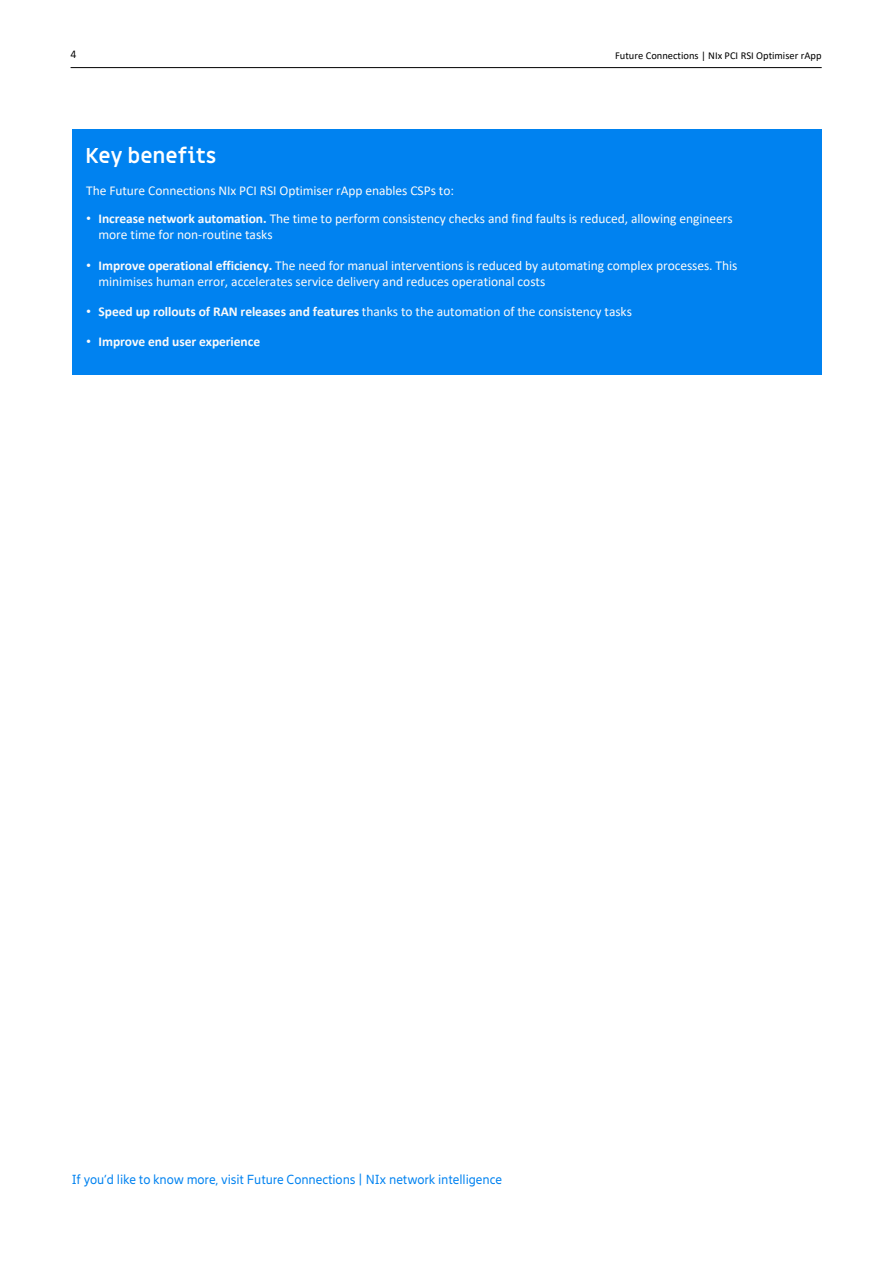
<style>
.page{position:relative;width:893px;height:1263px;background:#fff}
.page>*{position:absolute;margin:0;border:0;box-sizing:border-box;transform-origin:0 0}
.t1{font:700 21px "Miriam Libre";color:#fff}
.t2{font:13.5px/16.2px "Calibri";letter-spacing:-.005em;color:#fafafa}
.t3{font:700 13.5px "Calibri";letter-spacing:-.005em;color:#fafafa}
.t4{font:13.2px "Ericsson Hilda";letter-spacing:-.005em;color:#0082f0}
.t5{font:10.5px "Calibri";color:#000}
.t6{font:10.5px "Ericsson Hilda";color:#000}
.s1{font-family:"Ericsson Hilda"}
.s2{font-weight:700}
.s3{font-family:"Ericsson Hilda";font-weight:400}
.s4{font-style:inherit}
</style>
<div class="page">
<hr style="left:71px;top:67px;width:751px;height:1px;background:#000">
<div style="left:72px;top:129px;width:749px;height:245px;background:#0082f0"></div>
<p class="t6" style="left:71px;top:49px;width:7px">4</p>
<p class="t5" style="left:615px;top:48px;width:208px">Future Connections | NIx PCI RSI Optimiser rApp</p>
<h1 class="t1" style="left:85px;top:142px;width:132px">Key benefits</h1>
<p class="t2" style="left:86px;top:182px;width:369px">The Future Connections NIx PCI RSI Optimiser rApp enables CSPs to:</p>
<p class="t2" style="left:99px;top:210px;width:636px;text-indent:-13px"><span class="s1">•</span> <span class="s2">Increase network automation.</span> The time to perform consistency checks and find faults is reduced, allowing engineers more time for non-routine tasks</p>
<p class="t2" style="left:99px;top:257px;width:640px;text-indent:-13px"><span class="s1">•</span> <span class="s2">Improve operational efficiency.</span> The need for manual interventions is reduced by automating complex processes. This minimises human error, accelerates service delivery and reduces operational costs</p>
<p class="t2" style="left:85px;top:303px;width:548px"><span class="s1">•</span> <span class="s2">Speed up rollouts of RAN releases and features</span> thanks to the automation of the consistency tasks</p>
<p class="t3" style="left:85px;top:332px;width:176px"><span class="s3">•</span> <span class="s4">Imp</span>rove end user experience</p>
<p class="t4" style="left:72px;top:1172px;width:432px">If you’d like to know more, visit Future Connections | NIx network intelligence</p>
</div>
